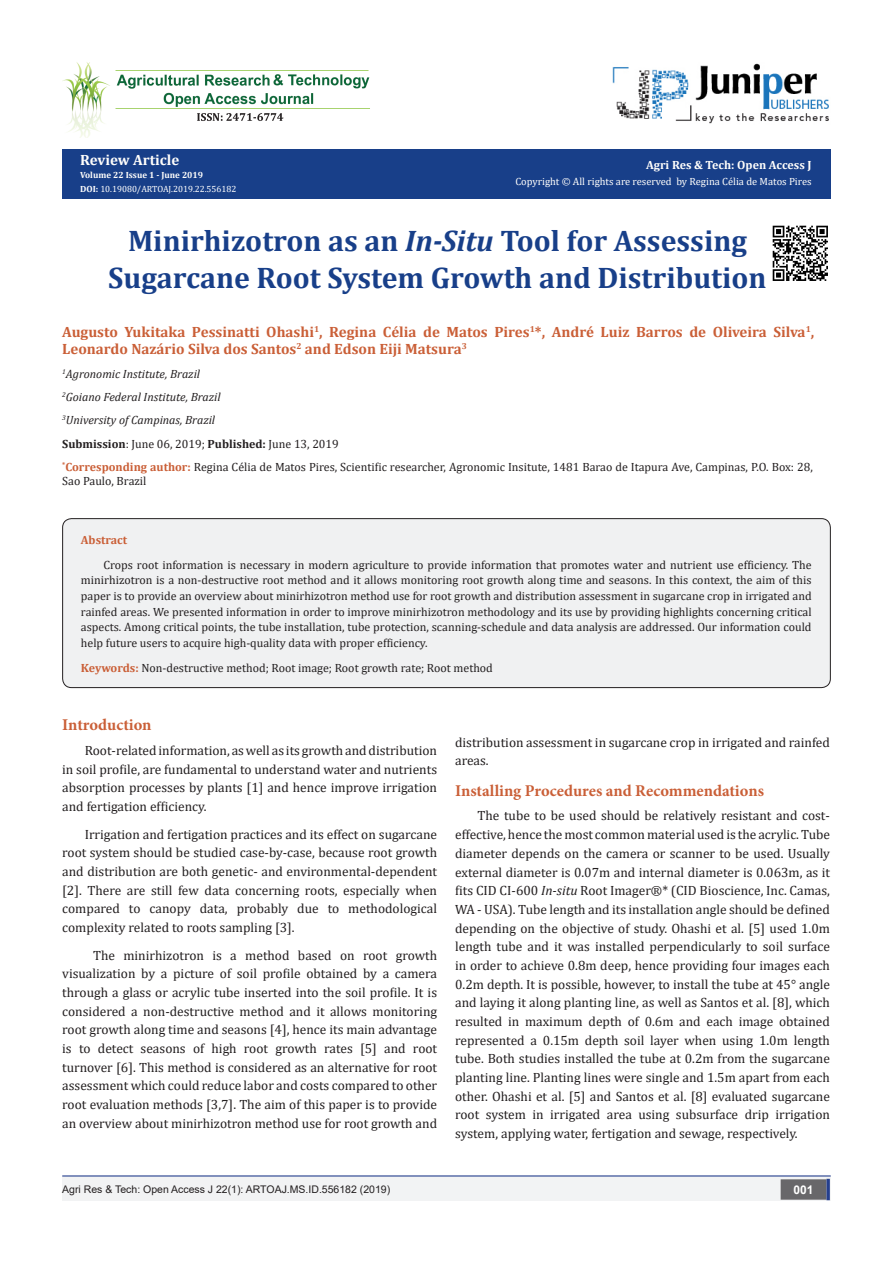
<style>
.page{position:relative;width:893px;height:1263px;background:#fff}
.page>*{position:absolute;margin:0;border:0;box-sizing:border-box;transform-origin:0 0}
.t1{font:700 29.85px/37.3px "Cambria";color:#183f89;text-align:center}
.t2{font:700 16.5px "Minion Pro";color:#ca5f37}
.t3{font:700 15px/18px "Cambria";color:#ca5f37}
.t4{font:700 15px "Cambria";color:#fffefc}
.t5{font:13.5px/18.8px "Cambria";color:#231f20;text-align:justify}
.t6{font:12px/15.8px "Cambria";color:#231f20}
.t7{font:italic 12px "Cambria";color:#231f20}
.t8{font:700 12px "Cambria";color:#fffefc}
.t9{font:700 12px "Cambria";color:#ca5f37}
.t10{font:700 12px "Arial";color:#fff}
.t11{font:10.5px "Arial";color:#231f20}
.t12{font:10.5px "Cambria";color:#fffefc}
.t13{font:9px "Cambria";color:#fff}
.t14{font:700 9px "Cambria";color:#fffefc}
.s1{font-weight:700}
.s2{font-style:italic}
.s3{font-weight:700;color:#ca5f37}
</style>
<div class="page">
<div style="left:62px;top:1176px;width:441px;height:25px;background:#f2f3f4"></div>
<div style="left:503px;top:1176px;width:328px;height:25px;background:#f2f3f4"></div>
<div style="left:781px;top:1180px;width:45px;height:19px;background:#68676a"></div>
<div style="left:781px;top:1179px;width:45px;height:21px;border:2px solid #68676a"></div>
<svg style="left:826px;top:1179px;width:4px;height:21px"></svg>
<img style="left:612px;top:63px;width:217px;height:61px">
<img style="left:62px;top:62px;width:308px;height:76px">
<div style="left:62px;top:149px;width:768px;height:50px;background:#183f89"></div>
<hr style="left:62px;top:1175px;width:769px;height:1px;background:#253f8e">
<div style="left:63px;top:519px;width:767px;height:169px;background:#f0f1f2;border-radius:9px"></div>
<div style="left:62px;top:518px;width:769px;height:170px;border:1px solid #231f20;border-radius:9px"></div>
<img style="left:772px;top:225px;width:56px;height:56px">
<p class="t4" style="left:80px;top:149px;width:101px">Review Article</p>
<p class="t14" style="left:80px;top:169px;width:125px">Volume 22 Issue 1 - June 2019</p>
<p class="t13" style="left:80px;top:183px;width:158px"><span class="s1">DOI:</span> 10.19080/ARTOAJ.2019.22.556182</p>
<p class="t8" style="left:646px;top:157px;width:167px">Agri Res &amp; Tech: Open Access J</p>
<p class="t12" style="left:515px;top:175px;width:298px">Copyright © All rights are reserved by Regina Célia de Matos Pires</p>
<p class="t1" style="left:108px;top:221px;width:660px">Minirhizotron as an <span class="s2">In-Situ</span> Tool for Assessing<br>Sugarcane Root System Growth and Distribution</p>
<p class="t3" style="left:62px;top:322px;width:753px">Augusto Yukitaka Pessinatti Ohashi<sup>1</sup>, Regina Célia de Matos Pires<sup>1</sup>*, André Luiz Barros de Oliveira Silva<sup>1</sup>,<br>Leonardo Nazário Silva dos Santos<sup>2</sup> and Edson Eiji Matsura<sup>3</sup></p>
<p class="t7" style="left:62px;top:365px;width:139px"><sup>1</sup>Agronomic Institute, Brazil</p>
<p class="t7" style="left:62px;top:388px;width:160px"><sup>2</sup>Goiano Federal Institute, Brazil</p>
<p class="t7" style="left:62px;top:412px;width:154px"><sup>3</sup>University of Campinas, Brazil</p>
<p class="t6" style="left:62px;top:436px;width:278px"><span class="s1">Submission</span>: June 06, 2019; <span class="s1">Published:</span> June 13, 2019</p>
<p class="t6" style="left:62px;top:460px;width:752px;line-height:14.4px"><sup>*</sup><span class="s3">Corresponding author:</span> Regina Célia de Matos Pires, Scientific researcher, Agronomic Insitute, 1481 Barao de Itapura Ave, Campinas, P.O. Box: 28,<br>Sao Paulo, Brazil</p>
<p class="t9" style="left:81px;top:531px;width:48px">Abstract</p>
<p class="t6" style="left:81px;top:557px;width:732px;text-align:justify;text-indent:22px">Crops root information is necessary in modern agriculture to provide information that promotes water and nutrient use efficiency. The minirhizotron is a non-destructive root method and it allows monitoring root growth along time and seasons. In this context, the aim of this paper is to provide an overview about minirhizotron method use for root growth and distribution assessment in sugarcane crop in irrigated and rainfed areas. We presented information in order to improve minirhizotron methodology and its use by providing highlights concerning critical aspects. Among critical points, the tube installation, tube protection, scanning-schedule and data analysis are addressed. Our information could help future users to acquire high-quality data with proper efficiency.</p>
<p class="t6" style="left:81px;top:660px;width:413px"><span class="s3">Keywords:</span> Non-destructive method; Root image; Root growth rate; Root method</p>
<p class="t2" style="left:62px;top:713px;width:91px">Introduction</p>
<p class="t5" style="left:62px;top:741px;width:376px;text-indent:22px">Root-related information, as well as its growth and distribution in soil profile, are fundamental to understand water and nutrients absorption processes by plants [1] and hence improve irrigation and fertigation efficiency.</p>
<p class="t5" style="left:62px;top:824px;width:376px;text-indent:22px">Irrigation and fertigation practices and its effect on sugarcane root system should be studied case-by-case, because root growth and distribution are both genetic- and environmental-dependent [2]. There are still few data concerning roots, especially when compared to canopy data, probably due to methodological complexity related to roots sampling [3].</p>
<p class="t5" style="left:62px;top:946px;width:376px;text-indent:31px">The minirhizotron is a method based on root growth visualization by a picture of soil profile obtained by a camera through a glass or acrylic tube inserted into the soil profile. It is considered a non-destructive method and it allows monitoring root growth along time and seasons [4], hence its main advantage is to detect seasons of high root growth rates [5] and root turnover [6]. This method is considered as an alternative for root assessment which could reduce labor and costs compared to other root evaluation methods [3,7]. The aim of this paper is to provide an overview about minirhizotron method use for root growth and</p>
<p class="t5" style="left:455px;top:732px;width:376px">distribution assessment in sugarcane crop in irrigated and rainfed areas.</p>
<p class="t2" style="left:455px;top:779px;width:310px">Installing Procedures and Recommendations</p>
<p class="t5" style="left:455px;top:806px;width:376px;text-indent:22px">The tube to be used should be relatively resistant and cost&shy;effective, hence the most common material used is the acrylic. Tube diameter depends on the camera or scanner to be used. Usually external diameter is 0.07m and internal diameter is 0.063m, as it fits CID CI-600 <span class="s2">In-situ</span> Root Imager®* (CID Bioscience, Inc. Camas, WA - USA). Tube length and its installation angle should be defined depending on the objective of study. Ohashi et al. [5] used 1.0m length tube and it was installed perpendicularly to soil surface in order to achieve 0.8m deep, hence providing four images each 0.2m depth. It is possible, however, to install the tube at 45° angle and laying it along planting line, as well as Santos et al. [8], which resulted in maximum depth of 0.6m and each image obtained represented a 0.15m depth soil layer when using 1.0m length tube. Both studies installed the tube at 0.2m from the sugarcane planting line. Planting lines were single and 1.5m apart from each other. Ohashi et al. [5] and Santos et al. [8] evaluated sugarcane root system in irrigated area using subsurface drip irrigation system, applying water, fertigation and sewage, respectively.</p>
<p class="t11" style="left:62px;top:1182px;width:329px">Agri Res &amp; Tech: Open Access J 22(1): ARTOAJ.MS.ID.556182 (2019)</p>
<p class="t10" style="left:794px;top:1181px;width:22px">001</p>
</div>
